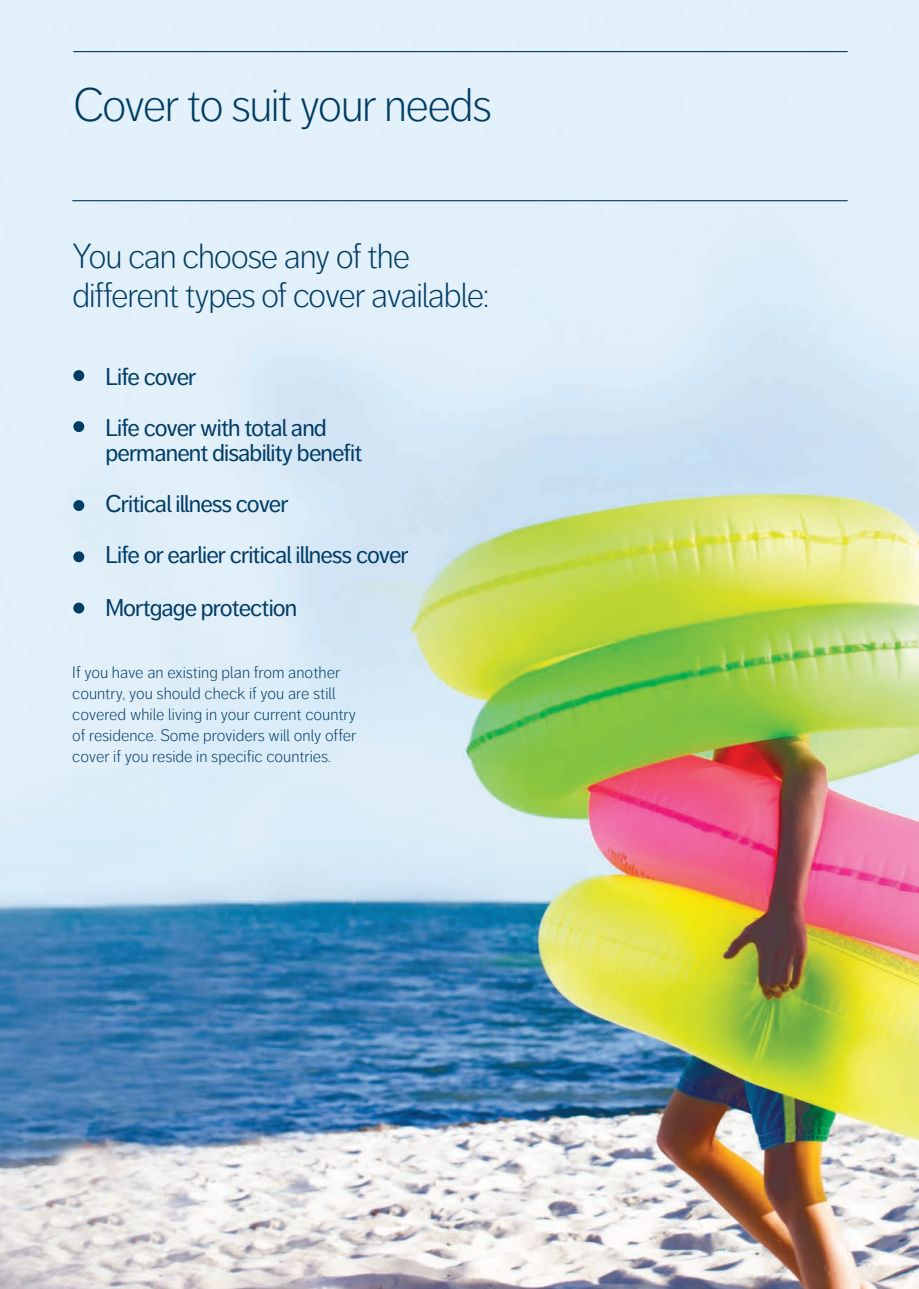
<style>
.page{position:relative;width:919px;height:1289px;background:#fff}
.page>*{position:absolute;margin:0;border:0;box-sizing:border-box;transform-origin:0 0}
.t1{font:300 46.5px "Friends Life Dagny";letter-spacing:-.035em;color:#003c64}
.t2{font:300 34.5px/39px "Friends Life Dagny";letter-spacing:-.035em;color:#003c64}
.t3{font:24px/51.4px "Friends Life Dagny";letter-spacing:-.035em;color:#003c64}
.t4{font:300 16.5px/21px "Friends Life Dagny";color:#003c64}
</style>
<div class="page">
<img style="left:0;top:0;width:918px;height:1288px">
<hr style="left:73px;top:51px;width:774px;height:1px;background:#003c64">
<hr style="left:72px;top:200px;width:775px;height:1px;background:#003c64">
<div style="left:73px;top:370px;width:11px;height:11px;background:#003c64;border-radius:50%"></div>
<div style="left:73px;top:602px;width:11px;height:11px;background:#003c64;border-radius:50%"></div>
<div style="left:73px;top:551px;width:11px;height:11px;background:#003c64;border-radius:50%"></div>
<div style="left:73px;top:500px;width:11px;height:11px;background:#003c64;border-radius:50%"></div>
<div style="left:73px;top:421px;width:11px;height:11px;background:#003c64;border-radius:50%"></div>
<h1 class="t1" style="left:73px;top:79px;width:420px">Cover to suit your needs</h1>
<h2 class="t2" style="left:72px;top:237px;width:418px">You can choose any of the different types of cover available:</h2>
<h3 class="t3" style="left:105px;top:351px;width:223px;line-height:51px">Life cover<br>Life cover with total and</h3>
<h3 class="t3" style="left:105px;top:427px;width:305px">permanent disability benefit<br>Critical illness cover<br>Life or earlier critical illness cover<br>Mortgage protection</h3>
<p class="t4" style="left:72px;top:661px;width:285px">If you have an existing plan from another country, you should check if you are still covered while living in your current country of residence. Some providers will only offer cover if you reside in specific countries.</p>
</div>
